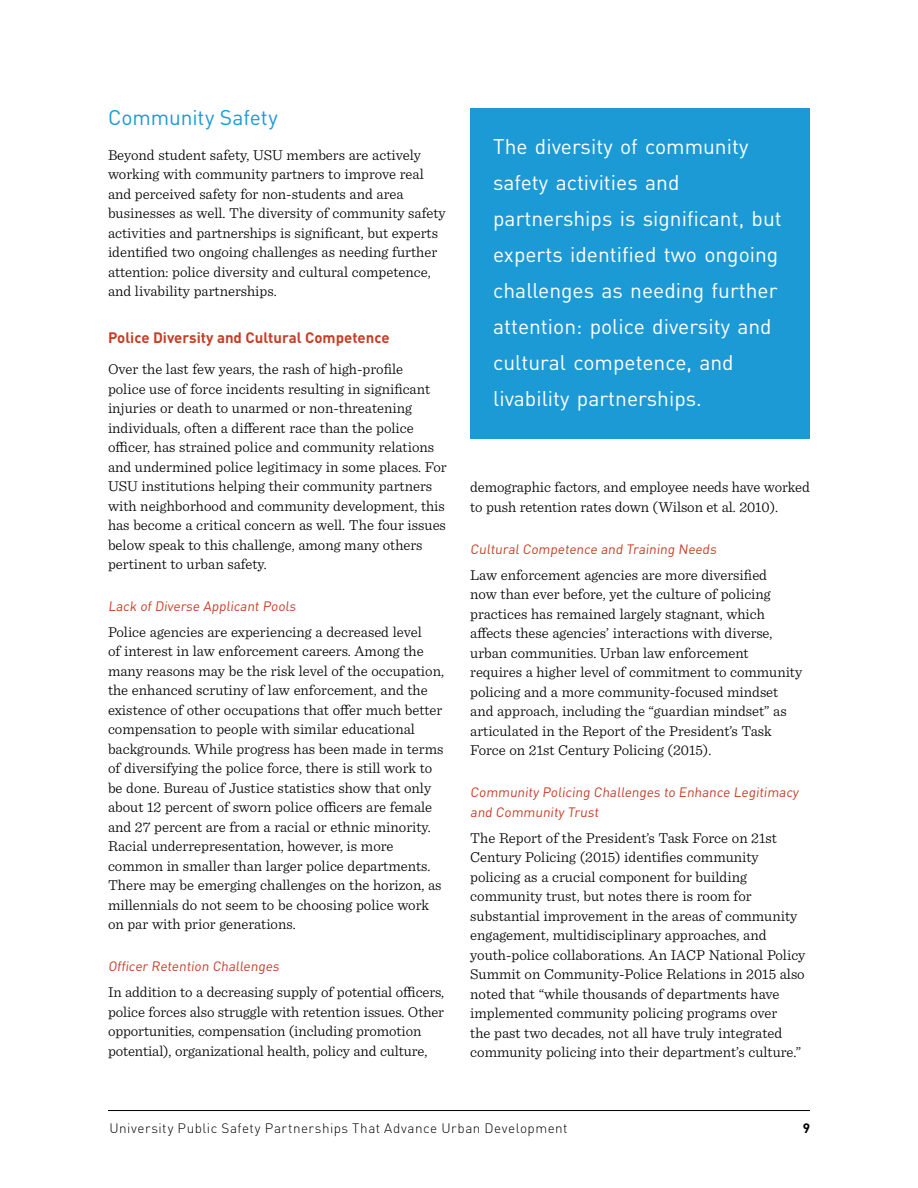
<style>
.page{position:relative;width:918px;height:1188px;background:#fff}
.page>*{position:absolute;margin:0;border:0;box-sizing:border-box;transform-origin:0 0}
.t1{font:21px/36px "DIN";color:#fff}
.t2{font:21px "DIN";letter-spacing:-.005em;color:#1c9ad6}
.t3{font:300 15px/19.5px "Sentinel";color:#000}
.t4{font:700 15px "DIN";color:#c63e27}
.t5{font:13.5px/19.5px "DIN";color:#c63e27}
.t6{font:300 13.5px "DIN";letter-spacing:.035em;color:#000}
.t7{font:700 13.5px "DIN";color:#000}
</style>
<div class="page">
<hr style="left:108px;top:1110px;width:702px;height:1px;background:#000">
<div style="left:470px;top:108px;width:340px;height:330px;background:#1c9ad6"></div>
<h1 class="t2" style="left:108px;top:104px;width:171px">Community Safety</h1>
<p class="t3" style="left:108px;top:144px;width:339px">Beyond student safety, USU members are actively working with community partners to improve real and perceived safety for non-students and area businesses as well. The diversity of community safety activities and partnerships is significant, but experts identified two ongoing challenges as needing further attention: police diversity and cultural competence, and livability partnerships.</p>
<p class="t4" style="left:108px;top:327px;width:283px">Police Diversity and Cultural Competence</p>
<p class="t3" style="left:108px;top:358px;width:340px">Over the last few years, the rash of high-profile<br>police use of force incidents resulting in significant injuries or death to unarmed or non-threatening individuals, often a different race than the police officer, has strained police and community relations and undermined police legitimacy in some places. For USU institutions helping their community partners with neighborhood and community development, this has become a critical concern as well. The four issues below speak to this challenge, among many others pertinent to urban safety.</p>
<p class="t5" style="left:108px;top:596px;width:191px">Lack of Diverse Applicant Pools</p>
<p class="t3" style="left:108px;top:621px;width:338px">Police agencies are experiencing a decreased level<br>of interest in law enforcement careers. Among the many reasons may be the risk level of the occupation, the enhanced scrutiny of law enforcement, and the existence of other occupations that offer much better compensation to people with similar educational backgrounds. While progress has been made in terms of diversifying the police force, there is still work to be done. Bureau of Justice statistics show that only about 12 percent of sworn police officers are female and 27 percent are from a racial or ethnic minority.<br>Racial underrepresentation, however, is more common in smaller than larger police departments.<br>There may be emerging challenges on the horizon, as millennials do not seem to be choosing police work on par with prior generations.</p>
<p class="t5" style="left:108px;top:957px;width:175px">Officer Retention Challenges</p>
<p class="t3" style="left:108px;top:982px;width:338px">In addition to a decreasing supply of potential officers, police forces also struggle with retention issues. Other opportunities, compensation (including promotion potential), organizational health, policy and culture,</p>
<h1 class="t1" style="left:493px;top:128px;width:290px">The diversity of community safety activities and partnerships is significant, but experts identified two ongoing challenges as needing further attention: police diversity and cultural competence, and livability partnerships.</h1>
<p class="t3" style="left:470px;top:477px;width:341px">demographic factors, and employee needs have worked to push retention rates down (Wilson et al. 2010).</p>
<p class="t5" style="left:470px;top:539px;width:250px">Cultural Competence and Training Needs</p>
<p class="t3" style="left:470px;top:564px;width:333px">Law enforcement agencies are more diversified<br>now than ever before, yet the culture of policing practices has remained largely stagnant, which affects these agencies’ interactions with diverse, urban communities. Urban law enforcement requires a higher level of commitment to community policing and a more community-focused mindset and approach, including the “guardian mindset” as articulated in the Report of the President’s Task Force on 21st Century Policing (2015).</p>
<p class="t5" style="left:470px;top:782px;width:332px">Community Policing Challenges to Enhance Legitimacy and Community Trust</p>
<p class="t3" style="left:470px;top:827px;width:337px">The Report of the President’s Task Force on 21st Century Policing (2015) identifies community policing as a crucial component for building community trust, but notes there is room for substantial improvement in the areas of community engagement, multidisciplinary approaches, and youth-police collaborations. An IACP National Policy Summit on Community-Police Relations in 2015 also noted that “while thousands of departments have implemented community policing programs over<br>the past two decades, not all have truly integrated community policing into their department’s culture.”</p>
<p class="t6" style="left:109px;top:1120px;width:460px">University Public Safety Partnerships That Advance Urban Development</p>
<p class="t7" style="left:803px;top:1120px;width:9px">9</p>
</div>
